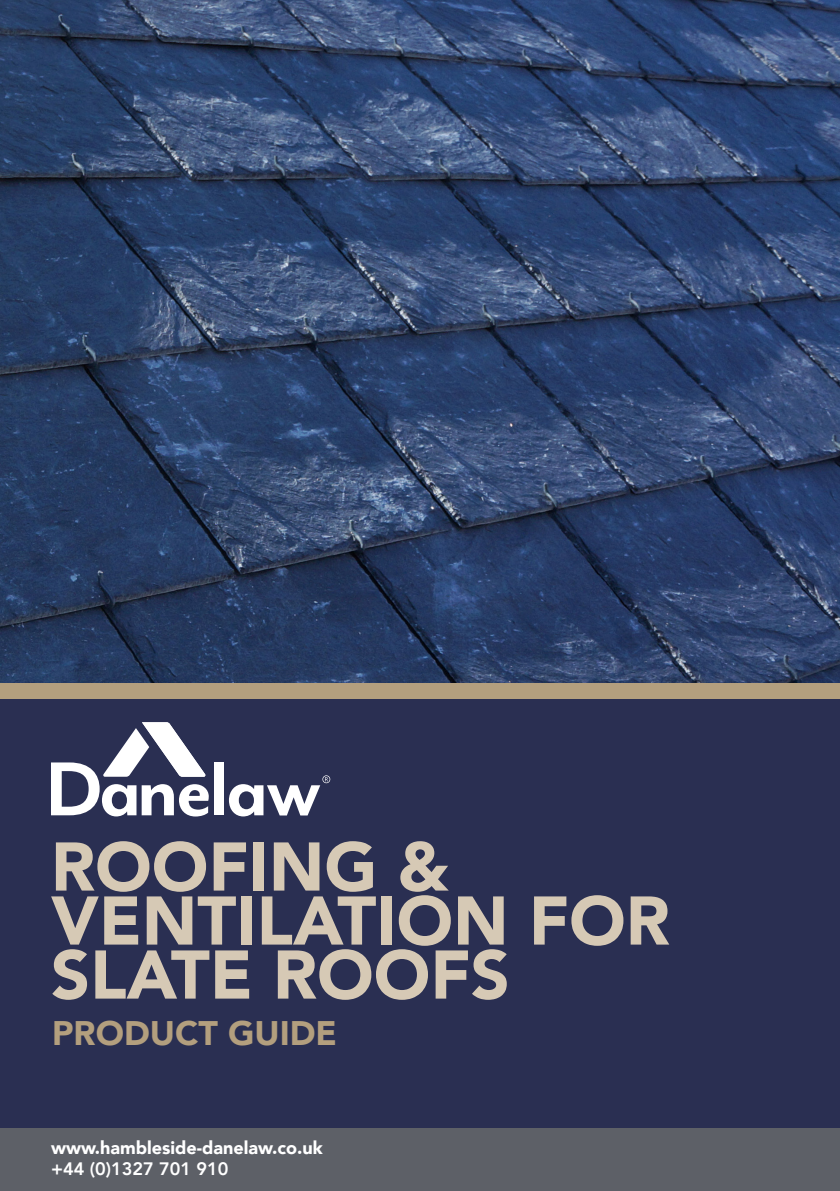
<style>
.page{position:relative;width:840px;height:1191px;background:#fff}
.page>*{position:absolute;margin:0;border:0;box-sizing:border-box;transform-origin:0 0}
.t1{font:900 68px/54px "Avenir";color:#d6c9b5}
.t2{font:900 34px "Avenir";color:#b39f7e}
.t3{font:900 18px "Avenir";color:#fff}
.t4{font:800 18px "Avenir";color:#fff}
</style>
<div class="page">
<img style="left:0;top:0;width:839px;height:683px">
<div style="left:0;top:683px;width:839px;height:16px;background:#b39f7e"></div>
<div style="left:0;top:699px;width:839px;height:429px;background:#2a2f52"></div>
<div style="left:0;top:1128px;width:839px;height:63px;background:#5d6067"></div>
<svg style="left:51px;top:722px;width:158px;height:94px"></svg>
<div style="left:214px;top:762px;width:10px;height:53px;background:#fff"></div>
<svg style="left:229px;top:775px;width:101px;height:41px"></svg>
<p class="t1" style="left:51px;top:838px;width:620px">ROOFING &amp;<br>VENTILATION FOR<br>SLATE ROOFS</p>
<p class="t2" style="left:52px;top:1003px;width:286px">PRODUCT GUIDE</p>
<p class="t3" style="left:51px;top:1132px;width:273px">www.hambleside-danelaw.co.uk</p>
<p class="t4" style="left:51px;top:1155px;width:179px">+44 (0)1327 701 910</p>
</div>
